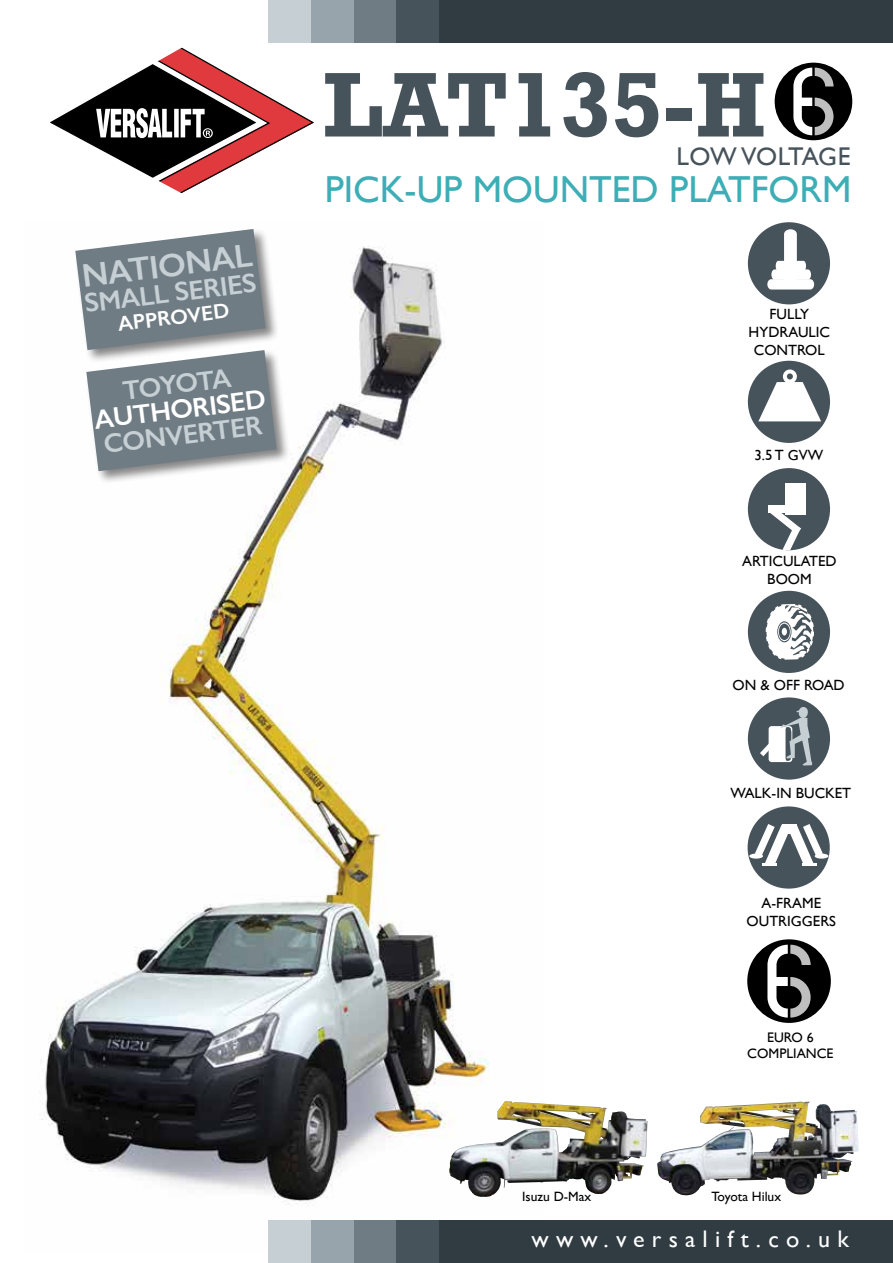
<style>
.page{position:relative;width:893px;height:1263px;background:#fff}
.page>*{position:absolute;margin:0;border:0;box-sizing:border-box;transform-origin:0 0}
.t1{font:700 93.3px "Rockwell";color:#47535b}
.t2{font:37.5px "Gill Sans";color:#3daeb5}
.t3{font:600 33px "Gill Sans";color:#c6cfd4}
.t4{font:600 27px "Gill Sans";color:#c6cfd4}
.t5{font:600 27px "Gill Sans";color:#fff}
.t6{font:25.65px "Gill Sans";color:#47535b}
.t7{font:24px "Gill Sans";letter-spacing:.3em;color:#fff}
.t8{font:600 21px "Gill Sans";color:#fff}
.t9{font:14.85px "Gill Sans";color:#000}
.t10{font:13.8px "Gill Sans";color:#000}
.t11{font:13.5px "Gill Sans";color:#000}
</style>
<div class="page">
<img style="left:40px;top:246px;width:449px;height:958px">
<div style="left:354px;top:0;width:42px;height:43px;background:#6f7c84"></div>
<div style="left:354px;top:1220px;width:42px;height:43px;background:#6f7c84"></div>
<div style="left:396px;top:0;width:43px;height:43px;background:#47535b"></div>
<div style="left:396px;top:1220px;width:43px;height:43px;background:#47535b"></div>
<div style="left:311px;top:0;width:43px;height:43px;background:#98a4ab"></div>
<div style="left:311px;top:1220px;width:43px;height:43px;background:#98a4ab"></div>
<div style="left:268px;top:0;width:43px;height:43px;background:#c6cfd4"></div>
<div style="left:268px;top:1220px;width:43px;height:43px;background:#c6cfd4"></div>
<svg style="left:50px;top:47px;width:264px;height:147px"></svg>
<div style="left:439px;top:0;width:454px;height:43px;background:#303b42"></div>
<div style="left:439px;top:1220px;width:454px;height:43px;background:#303b42"></div>
<img style="left:657px;top:1101px;width:202px;height:95px">
<img style="left:449px;top:1101px;width:136px;height:96px">
<div style="left:748px;top:361px;width:82px;height:82px;background:#47535b;border-radius:50%"></div>
<svg style="left:758px;top:369px;width:63px;height:52px"></svg>
<div style="left:748px;top:468px;width:82px;height:82px;background:#47535b;border-radius:50%"></div>
<div style="left:785px;top:483px;width:21px;height:32px;background:#fff"></div>
<svg style="left:822px;top:514px;width:8px;height:20px"></svg>
<svg style="left:769px;top:506px;width:32px;height:44px"></svg>
<div style="left:748px;top:222px;width:82px;height:82px;background:#47535b;border-radius:50%"></div>
<svg style="left:767px;top:229px;width:47px;height:60px"></svg>
<div style="left:748px;top:806px;width:82px;height:83px;background:#47535b;border-radius:50%"></div>
<svg style="left:749px;top:853px;width:14px;height:6px"></svg>
<svg style="left:755px;top:824px;width:68px;height:42px"></svg>
<div style="left:815px;top:853px;width:13px;height:6px;background:#fff;border-radius:50%"></div>
<div style="left:748px;top:591px;width:82px;height:82px;background:#47535b;border-radius:50%"></div>
<svg style="left:766px;top:604px;width:48px;height:56px"></svg>
<div style="left:748px;top:697px;width:82px;height:83px;background:#47535b;border-radius:50%"></div>
<div style="left:799px;top:707px;width:9px;height:9px;background:#c6cfd4;border-radius:50%"></div>
<svg style="left:760px;top:710px;width:52px;height:55px"></svg>
<div style="left:74px;top:227px;width:205px;height:137px;background:#fefefe"></div>
<div style="left:85px;top:348px;width:205px;height:137px;background:#000;opacity:.48"></div>
<div style="left:776px;top:64px;width:75px;height:75px;background:#000;border-radius:50%"></div>
<div style="left:775px;top:63px;width:77px;height:77px;border:2px solid #000;border-radius:50%"></div>
<svg style="left:793px;top:68px;width:40px;height:67px"></svg>
<div style="left:748px;top:940px;width:82px;height:82px;background:#000;border-radius:50%"></div>
<div style="left:747px;top:939px;width:84px;height:84px;border:2px solid #000;border-radius:50%"></div>
<svg style="left:767px;top:945px;width:44px;height:72px"></svg>
<svg style="left:75px;top:229px;width:202px;height:242px"></svg>
<h3 class="t3" style="left:80px;top:256px;width:173px;rotate:-7deg">Nation al</h3>
<h3 class="t4" style="left:83px;top:287px;width:57px;rotate:-7deg">SMALL</h3>
<h3 class="t4" style="left:173px;top:276px;width:84px;rotate:-7deg">SERIES</h3>
<h3 class="t8" style="left:116px;top:311px;width:114px;rotate:-7deg">APPROVED</h3>
<h3 class="t4" style="left:121px;top:374px;width:111px;rotate:-7deg">Toyota</h3>
<h3 class="t5" style="left:92px;top:403px;width:138px;rotate:-7deg">Authorised</h3>
<h3 class="t4" style="left:102px;top:428px;width:56px;rotate:-7deg">Conver</h3>
<h1 class="t1" style="left:323px;top:49px;width:445px">LAT135-H</h1>
<h2 class="t2" style="left:325px;top:167px;width:528px">pick-up mounted platform</h2>
<h3 class="t6" style="left:677px;top:142px;width:96px">LOW VOLTA</h3>
<h3 class="t6" style="left:818px;top:142px;width:31px">GE</h3>
<p class="t9" style="left:770px;top:306px;width:41px">FullY</p>
<p class="t9" style="left:749px;top:323px;width:83px">Hydraulic</p>
<p class="t9" style="left:754px;top:341px;width:11px">CONTROL</p>
<p class="t9" style="left:754px;top:446px;width:70px">3.5 t GVW</p>
<p class="t9" style="left:742px;top:552px;width:10px">ARTICULATED</p>
<p class="t9" style="left:767px;top:570px;width:21px">BOOM</p>
<p class="t9" style="left:733px;top:676px;width:51px">ON &amp; OFF</p>
<p class="t9" style="left:804px;top:676px;width:11px">ROAD</p>
<p class="t9" style="left:730px;top:784px;width:84px">WALK-IN BUCKET</p>
<p class="t9" style="left:762px;top:894px;width:25px">A-FRAME</p>
<p class="t9" style="left:747px;top:912px;width:10px">OUTRI</p>
<p class="t9" style="left:791px;top:912px;width:47px">GGERS</p>
<p class="t10" style="left:767px;top:1029px;width:48px">Euro 6</p>
<p class="t10" style="left:747px;top:1045px;width:10px">COMPLIANCE</p>
<p class="t11" style="left:522px;top:1189px;width:70px">Isuzu D-Max</p>
<p class="t11" style="left:711px;top:1189px;width:71px">Toyota Hilux</p>
<h3 class="t7" style="left:532px;top:1224px;width:319px">www.versalift.co.uk</h3>
</div>
